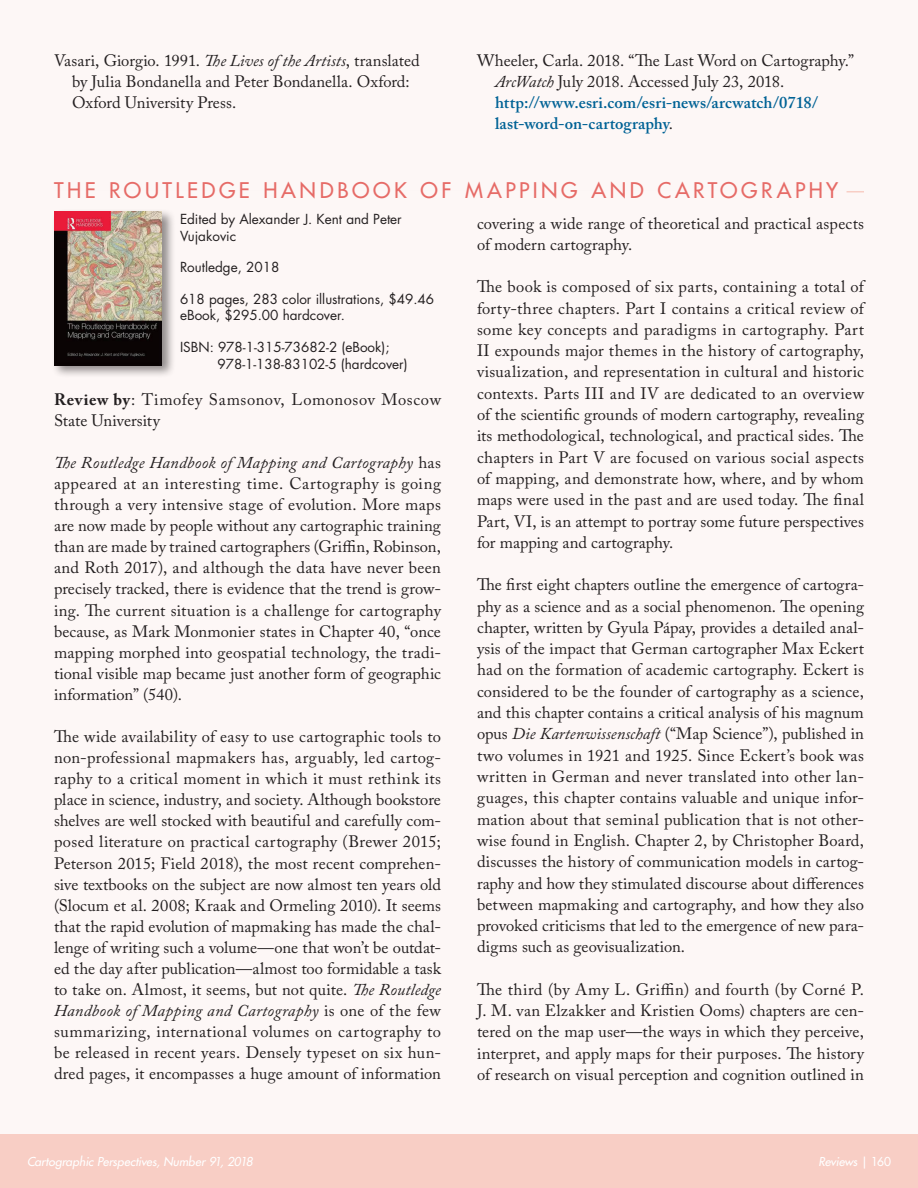
<style>
.page{position:relative;width:918px;height:1188px;background:#fff}
.page>*{position:absolute;margin:0;border:0;box-sizing:border-box;transform-origin:0 0}
.Greater_Header{font:500 21px "Futura Std";letter-spacing:.17em;color:#e66b67}
.Main_Body_Text{font:16.5px/21.3px "Adobe Caslon Pro";letter-spacing:.01em;color:#231f20;text-align:justify}
.References{font:16.5px/21.1px "Adobe Caslon Pro";letter-spacing:-.005em;color:#231f20}
.Main_Body_Text-2{font:16.5px/21.1px "Adobe Caslon Pro";letter-spacing:.035em;color:#231f20}
.Review_Header{font:13.5px/16.6px "Futura Std";color:#231f20}
.t1{font:italic 500 12px "Futura Std";color:#fff}
.s1{font-style:italic}
.s2{font-weight:600;color:#006295}
.s3{font-weight:700}
.s4{font-style:normal}
</style>
<div class="page">
<div style="left:0;top:1134px;width:918px;height:54px;background:#f8cec5"></div>
<div style="left:0;top:0;width:918px;height:1134px;background:#fdf7f6"></div>
<hr style="left:54px;top:191px;width:810px;height:1px;background:#f8cec5">
<hr style="left:54px;top:190px;width:793px;height:3px;background:#fdf7f6">
<div style="left:51px;top:209px;width:124px;height:170px;background:#231f20;opacity:.5"></div>
<img style="left:54px;top:212px;width:108px;height:153px">
<p class="References" style="left:72px;top:50px;width:349px;text-indent:-18px">Vasari, Giorgio. 1991. <span class="s1">The Lives of the Artists</span>, translated by Julia Bondanella and Peter Bondanella. Oxford:<br>Oxford University Press.</p>
<p class="References" style="left:495px;top:50px;width:361px;text-indent:-18px">Wheeler, Carla. 2018. “The Last Word on Cartography.” <span class="s1">ArcWatch</span> July 2018. Accessed July 23, 2018. <span class="s2">http://www.esri.com/esri-news/arcwatch/0718/ last-word-on-cartography</span>.</p>
<p class="Greater_Header" style="left:54px;top:178px;width:786px">THE ROUTLEDGE HANDBOOK OF MAPPING AND CARTOGRAPHY</p>
<p class="Review_Header" style="left:180px;top:211px;width:223px">Edited by Alexander J. Kent and Peter<br>Vujakovic</p>
<p class="Review_Header" style="left:180px;top:259px;width:101px">Routledge, 2018</p>
<p class="Review_Header" style="left:180px;top:291px;width:256px">618 pages, 283 color illustrations, $49.46 eBook, $295.00 hardcover.</p>
<p class="Review_Header" style="left:217px;top:339px;width:192px;text-indent:-37px">ISBN: 978-1-315-73682-2 (eBook);<br>978-1-138-83102-5 (hardcover)</p>
<p class="Main_Body_Text-2" style="left:54px;top:388px;width:388px"><span class="s3">Review by</span>: Timofey Samsonov, Lomonosov Moscow<br>State University</p>
<p class="Main_Body_Text" style="left:54px;top:452px;width:389px"><span class="s1">The Routledge Handbook of Mapping and Cartography</span> has appeared at an interesting time. Cartography is going through a very intensive stage of evolution. More maps are now made by people without any cartographic training than are made by trained cartographers (Griffin, Robinson, and Roth 2017), and although the data have never been precisely tracked, there is evidence that the trend is grow&shy;ing. The current situation is a challenge for cartography because, as Mark Monmonier states in Chapter 40, “once mapping morphed into geospatial technology, the tradi&shy;tional visible map became just another form of geographic information” (540).</p>
<p class="Main_Body_Text" style="left:54px;top:726px;width:389px">The wide availability of easy to use cartographic tools to non-professional mapmakers has, arguably, led cartog&shy;raphy to a critical moment in which it must rethink its place in science, industry, and society. Although bookstore shelves are well stocked with beautiful and carefully com&shy;posed literature on practical cartography (Brewer 2015; Peterson 2015; Field 2018), the most recent comprehen&shy;sive textbooks on the subject are now almost ten years old (Slocum et al. 2008; Kraak and Ormeling 2010). It seems that the rapid evolution of mapmaking has made the chal&shy;lenge of writing such a volume—one that won’t be outdat&shy;ed the day after publication—almost too formidable a task to take on. Almost, it seems, but not quite. <span class="s1">The Routledge Handbook of Mapping and Cartography</span> is one of the few summarizing, international volumes on cartography to be released in recent years. Densely typeset on six hun&shy;dred pages, it encompasses a huge amount of information</p>
<p class="Main_Body_Text" style="left:477px;top:212px;width:389px">covering a wide range of theoretical and practical aspects of modern cartography.</p>
<p class="Main_Body_Text" style="left:477px;top:276px;width:391px;text-align:left">The book is composed of six parts, containing a total of forty-three chapters. Part I contains a critical review of some key concepts and paradigms in cartography. Part II expounds major themes in the history of cartography, visualization, and representation in cultural and historic contexts. Parts III and IV are dedicated to an overview of the scientific grounds of modern cartography, revealing its methodological, technological, and practical sides. The chapters in Part V are focused on various social aspects of mapping, and demonstrate how, where, and by whom maps were used in the past and are used today. The final Part, VI, is an attempt to portray some future perspectives for mapping and cartography.</p>
<p class="Main_Body_Text" style="left:477px;top:574px;width:389px">The first eight chapters outline the emergence of cartogra&shy;phy as a science and as a social phenomenon. The opening chapter, written by Gyula Pápay, provides a detailed anal&shy;ysis of the impact that German cartographer Max Eckert had on the formation of academic cartography. Eckert is considered to be the founder of cartography as a science, and this chapter contains a critical analysis of his magnum opus <span class="s1">Die Kartenwissenschaft</span> (“Map Science”), published in two volumes in 1921 and 1925. Since Eckert’s book was written in German and never translated into other lan&shy;guages, this chapter contains valuable and unique infor&shy;mation about that seminal publication that is not other&shy;wise found in English. Chapter 2, by Christopher Board, discusses the history of communication models in cartog&shy;raphy and how they stimulated discourse about differences between mapmaking and cartography, and how they also provoked criticisms that led to the emergence of new para&shy;digms such as geovisualization.</p>
<p class="Main_Body_Text" style="left:477px;top:978px;width:389px">The third (by Amy L. Griffin) and fourth (by Corné P.<br>J. M. van Elzakker and Kristien Ooms) chapters are cen&shy;tered on the map user—the ways in which they perceive, interpret, and apply maps for their purposes. The history of research on visual perception and cognition outlined in</p>
<p class="t1" style="left:27px;top:1154px;width:227px">Cartographic Perspectives, Number 91, 2018</p>
<p class="t1" style="left:818px;top:1154px;width:74px">Reviews <span class="s4">| 160</span></p>
</div>
